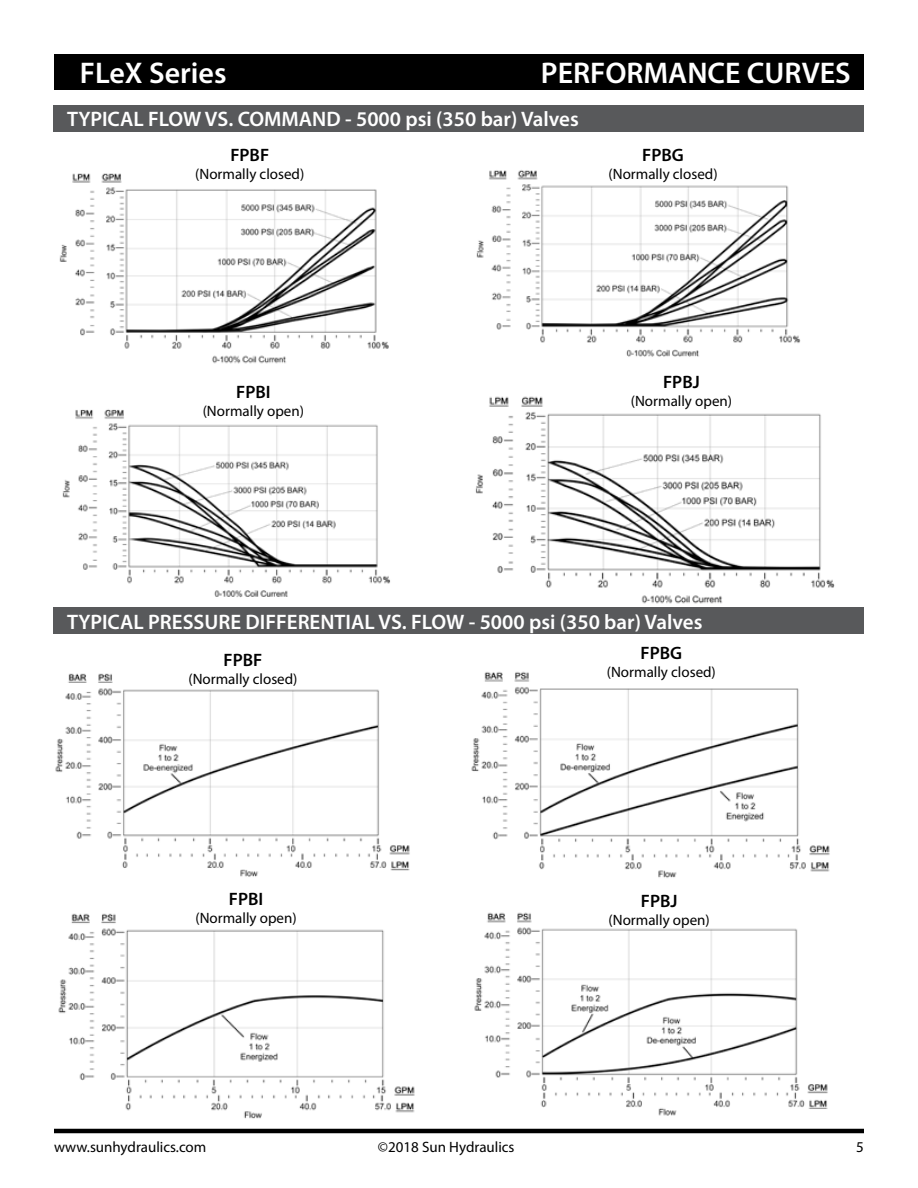
<style>
.page{position:relative;width:918px;height:1188px;background:#fff}
.page>*{position:absolute;margin:0;border:0;box-sizing:border-box;transform-origin:0 0}
.t1{font:600 30px "Myriad Pro";color:#fff}
.t2{font:600 21px "Myriad Pro";color:#fff}
.t3{font:600 18px "Myriad Pro";color:#000}
.t4{font:15px "Myriad Pro";color:#000}
</style>
<div class="page">
<hr style="left:54px;top:1129px;width:810px;height:4px;background:#000">
<div style="left:54px;top:54px;width:810px;height:36px;background:#000"></div>
<img style="left:474px;top:912px;width:354px;height:204px">
<img style="left:468px;top:396px;width:374px;height:212px">
<div style="left:54px;top:105px;width:810px;height:27px;background:#58595b"></div>
<img style="left:59px;top:173px;width:330px;height:191px">
<div style="left:54px;top:608px;width:810px;height:26px;background:#58595b"></div>
<img style="left:476px;top:170px;width:325px;height:187px">
<img style="left:62px;top:409px;width:328px;height:189px">
<img style="left:471px;top:671px;width:359px;height:207px">
<img style="left:55px;top:673px;width:355px;height:204px">
<img style="left:58px;top:913px;width:357px;height:206px">
<h1 class="t1" style="left:541px;top:54px;width:311px">PERFORMANCE CURVES</h1>
<h2 class="t2" style="left:67px;top:106px;width:513px">TYPICAL FLOW VS. COMMAND - 5000 psi (350 bar) Valves</h2>
<p class="t3" style="left:230px;top:144px;width:40px">FPBF</p>
<p class="t4" style="left:195px;top:165px;width:111px">(Normally closed)</p>
<h1 class="t1" style="left:80px;top:54px;width:148px">FLeX Series</h1>
<p class="t3" style="left:642px;top:143px;width:43px">FPBG</p>
<p class="t4" style="left:609px;top:165px;width:111px">(Normally closed)</p>
<p class="t3" style="left:236px;top:380px;width:36px">FPBI</p>
<p class="t4" style="left:203px;top:401px;width:103px">(Normally open)</p>
<p class="t3" style="left:663px;top:370px;width:38px">FPBJ</p>
<p class="t4" style="left:631px;top:392px;width:103px">(Normally open)</p>
<h2 class="t2" style="left:67px;top:608px;width:637px">TYPICAL PRESSURE DIFFERENTIAL VS. FLOW - 5000 psi (350 bar) Valves</h2>
<p class="t3" style="left:224px;top:648px;width:40px">FPBF</p>
<p class="t4" style="left:188px;top:669px;width:111px">(Normally closed)</p>
<p class="t3" style="left:229px;top:887px;width:36px">FPBI</p>
<p class="t4" style="left:195px;top:908px;width:103px">(Normally open)</p>
<p class="t3" style="left:641px;top:641px;width:43px">FPBG</p>
<p class="t4" style="left:607px;top:662px;width:111px">(Normally closed)</p>
<p class="t3" style="left:641px;top:889px;width:38px">FPBJ</p>
<p class="t4" style="left:609px;top:910px;width:103px">(Normally open)</p>
<p class="t4" style="left:54px;top:1138px;width:154px">www.sunhydraulics.com</p>
<p class="t4" style="left:378px;top:1138px;width:138px">©2018 Sun Hydraulics</p>
<p class="t4" style="left:856px;top:1138px;width:9px">5</p>
</div>
